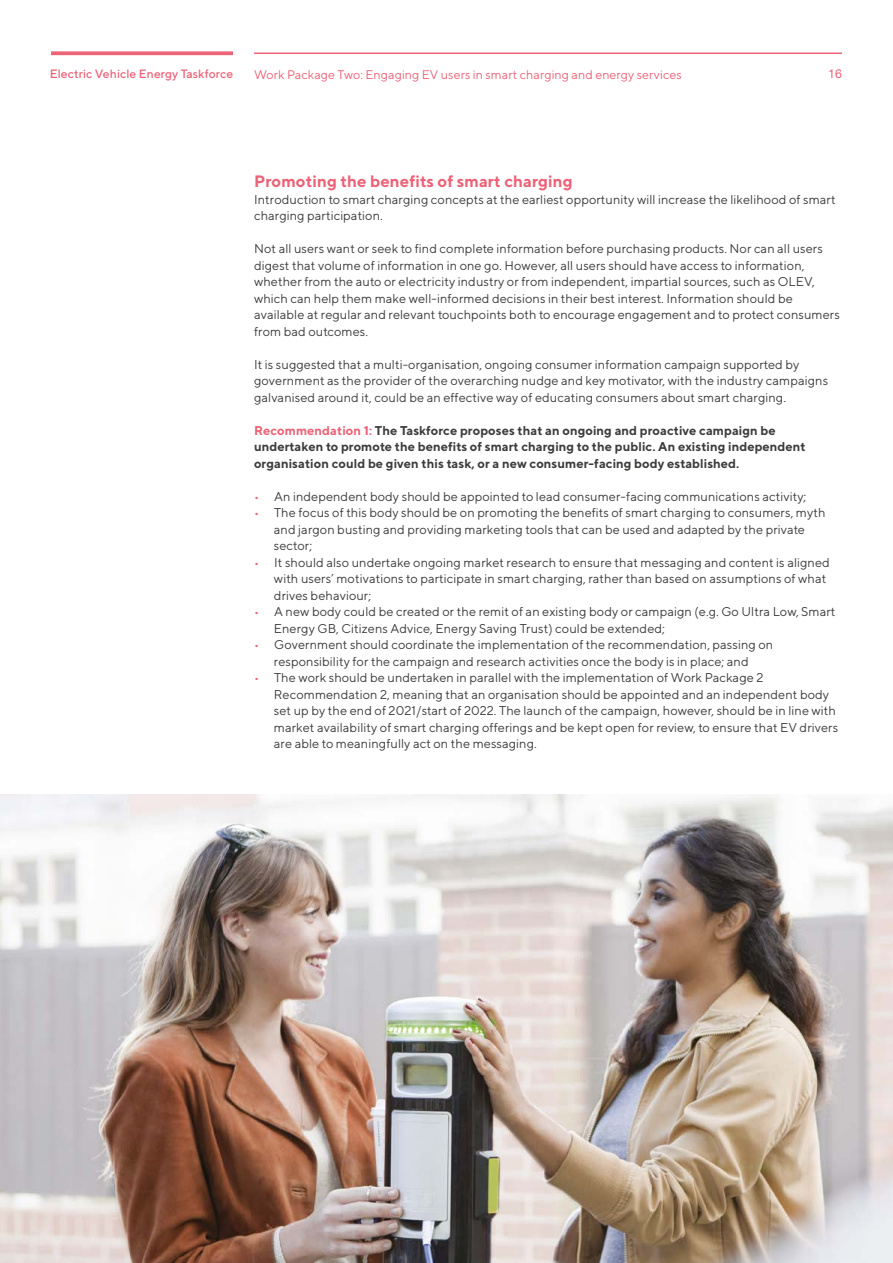
<style>
.page{position:relative;width:893px;height:1263px;background:#fff}
.page>*{position:absolute;margin:0;border:0;box-sizing:border-box;transform-origin:0 0}
.t1{font:700 16.5px "TT Norms";letter-spacing:.005em;color:#ec6277}
.t2{font:12.75px/16.5px "TT Norms";letter-spacing:.005em;color:#3c3c3b}
.t3{font:700 12.75px/16.5px "TT Norms";letter-spacing:.005em;color:#3c3c3b}
.t4{font:12.45px "TT Norms";letter-spacing:.005em;color:#ec6277}
.t5{font:12.45px "Helvetica Neue";color:#ec6277}
.t6{font:500 12.15px "TT Norms";letter-spacing:.005em;color:#ec6277}
.s1{color:#ec6277}
</style>
<div class="page">
<hr style="left:254px;top:53px;width:588px;height:1px;background:#ec6277">
<svg style="left:51px;top:51px;width:182px;height:4px"></svg>
<img style="left:0;top:794px;width:893px;height:469px">
<p class="t6" style="left:50px;top:66px;width:185px">Electric Vehicle Energy Taskforce</p>
<p class="t4" style="left:254px;top:67px;width:429px">Work Package Two: Engaging EV users in smart charging and energy services</p>
<p class="t5" style="left:828px;top:65px;width:15px">16</p>
<p class="t1" style="left:254px;top:171px;width:320px">Promoting the benefits of smart charging</p>
<p class="t2" style="left:254px;top:190px;width:583px">Introduction to smart charging concepts at the earliest opportunity will increase the likelihood of smart charging participation.</p>
<p class="t2" style="left:254px;top:240px;width:587px">Not all users want or seek to find complete information before purchasing products. Nor can all users digest that volume of information in one go. However, all users should have access to information, whether from the auto or electricity industry or from independent, impartial sources, such as OLEV, which can help them make well-informed decisions in their best interest. Information should be available at regular and relevant touchpoints both to encourage engagement and to protect consumers from bad outcomes.</p>
<p class="t2" style="left:254px;top:355px;width:576px">It is suggested that a multi-organisation, ongoing consumer information campaign supported by government as the provider of the overarching nudge and key motivator, with the industry campaigns galvanised around it, could be an effective way of educating consumers about smart charging.</p>
<p class="t3" style="left:254px;top:421px;width:553px"><span class="s1">Recommendation 1:</span> The Taskforce proposes that an ongoing and proactive campaign be undertaken to promote the benefits of smart charging to the public. An existing independent organisation could be given this task, or a new consumer-facing body established.</p>
<p class="t2" style="left:254px;top:487px;width:554px"><span class="s1">•</span> An independent body should be appointed to lead consumer-facing communications activity;</p>
<p class="t2" style="left:274px;top:504px;width:553px;text-indent:-20px"><span class="s1">•</span> The focus of this body should be on promoting the benefits of smart charging to consumers, myth and jargon busting and providing marketing tools that can be used and adapted by the private sector;</p>
<p class="t2" style="left:274px;top:553px;width:557px;text-indent:-20px"><span class="s1">•</span> It should also undertake ongoing market research to ensure that messaging and content is aligned with users’ motivations to participate in smart charging, rather than based on assumptions of what drives behaviour;</p>
<p class="t2" style="left:274px;top:603px;width:563px;text-indent:-20px"><span class="s1">•</span> A new body could be created or the remit of an existing body or campaign (e.g. Go Ultra Low, Smart<br>Energy GB, Citizens Advice, Energy Saving Trust) could be extended;</p>
<p class="t2" style="left:254px;top:636px;width:521px;text-align:center"><span class="s1">•</span> Government should coordinate the implementation of the recommendation, passing on responsibility for the campaign and research activities once the body is in place; and</p>
<p class="t2" style="left:274px;top:669px;width:566px;text-indent:-20px"><span class="s1">•</span> The work should be undertaken in parallel with the implementation of Work Package 2<br>Recommendation 2, meaning that an organisation should be appointed and an independent body set up by the end of 2021/start of 2022. The launch of the campaign, however, should be in line with market availability of smart charging offerings and be kept open for review, to ensure that EV drivers are able to meaningfully act on the messaging.</p>
</div>
